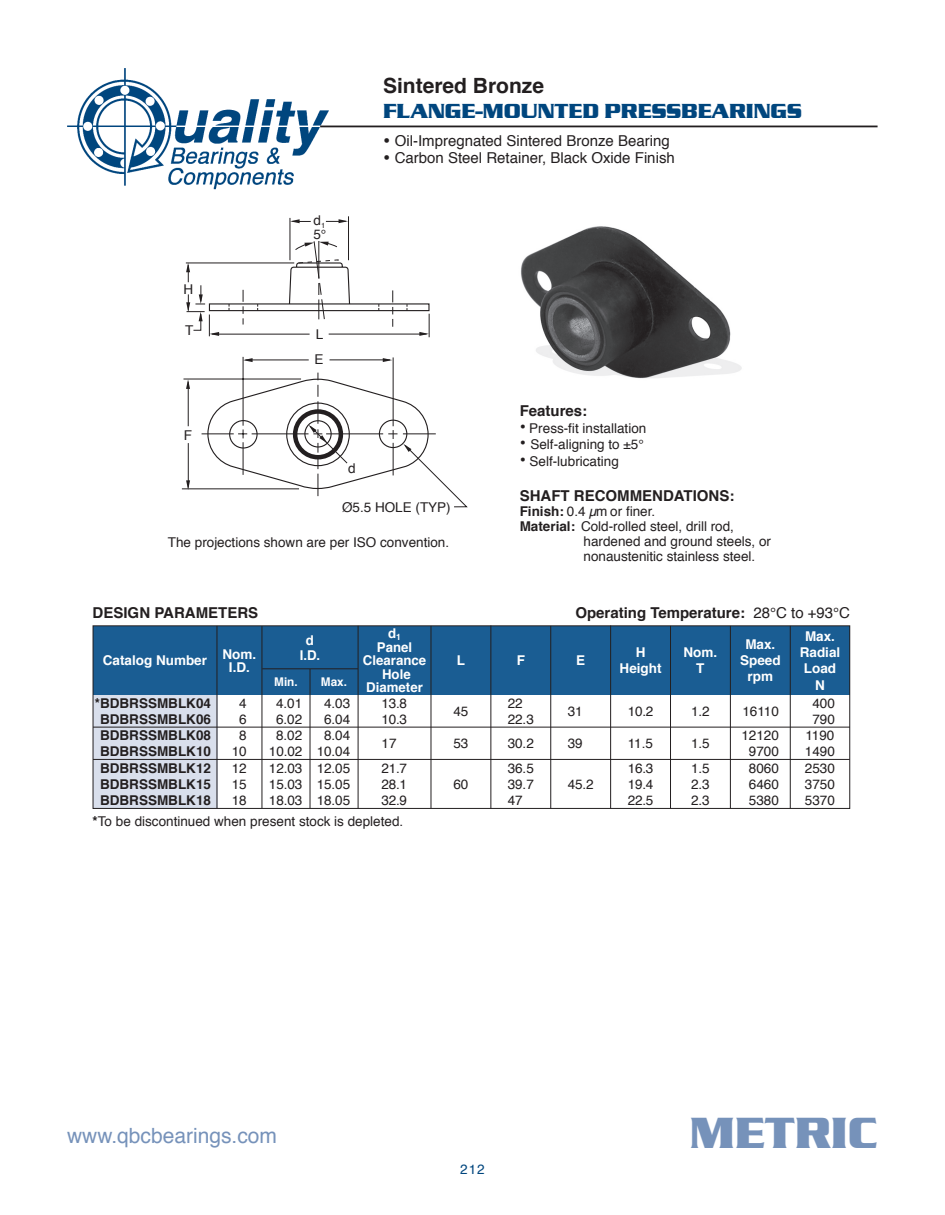
<style>
.page{position:relative;width:945px;height:1215px;background:#fff}
.page>*{position:absolute;margin:0;border:0;box-sizing:border-box;transform-origin:0 0}
.t1{font:700 45px "Serpentine D";color:#7692ba}
.t2{font:700 21px "Serpentine D";color:#00467e}
.t3{font:21px "Helvetica";color:#7692ba}
.t4{font:700 21px "Helvetica";color:#231f20}
.t5{font:700 15px "Helvetica";color:#231f20}
.t6{font:15px "Helvetica";color:#231f20}
.t7{font:13.5px/16.2px "Helvetica";color:#231f20}
.t8{font:700 13.5px/16.2px "Helvetica";color:#fff;text-align:center}
.t9{font:700 13.5px/16.2px "Helvetica";color:#231f20;text-align:center}
.t10{font:13.5px "Helvetica";color:#00467e}
.t11{font:700 12px "Helvetica";color:#fff}
.s1{font-size:21px}
.s2{font-size:18px}
.s3{font-weight:700}
.s4{font-weight:400}
</style>
<div class="page">
<img style="left:68px;top:68px;width:263px;height:122px">
<hr style="left:320px;top:126px;width:558px;height:1px;background:#231f20">
<img style="left:521px;top:226px;width:221px;height:153px">
<hr style="left:183px;top:379px;width:118px;height:1px;background:#231f20">
<hr style="left:182px;top:489px;width:117px;height:1px;background:#231f20">
<hr style="left:245px;top:360px;width:64px;height:1px;background:#231f20">
<hr style="left:243px;top:357px;width:1px;height:69px;background:#231f20">
<hr style="left:202px;top:434px;width:32px;height:1px;background:#231f20">
<svg style="left:243px;top:358px;width:10px;height:4px"></svg>
<hr style="left:393px;top:357px;width:1px;height:69px;background:#231f20">
<hr style="left:330px;top:360px;width:60px;height:1px;background:#231f20">
<svg style="left:383px;top:358px;width:9px;height:4px"></svg>
<hr style="left:188px;top:382px;width:1px;height:44px;background:#231f20">
<svg style="left:186px;top:379px;width:4px;height:10px"></svg>
<hr style="left:188px;top:443px;width:1px;height:45px;background:#231f20">
<svg style="left:186px;top:480px;width:4px;height:10px"></svg>
<hr style="left:290px;top:218px;width:1px;height:42px;background:#231f20">
<hr style="left:348px;top:216px;width:1px;height:44px;background:#231f20">
<svg style="left:326px;top:219px;width:22px;height:4px"></svg>
<svg style="left:290px;top:219px;width:21px;height:4px"></svg>
<svg style="left:186px;top:241px;width:244px;height:96px"></svg>
<svg style="left:207px;top:373px;width:260px;height:134px"></svg>
<div style="left:93px;top:693px;width:124px;height:116px;background:#d9dfec"></div>
<div style="left:93px;top:626px;width:757px;height:69px;background:#1a5d93"></div>
<hr style="left:262px;top:626px;width:1px;height:182px;background:#231f20">
<hr style="left:431px;top:626px;width:1px;height:182px;background:#231f20">
<hr style="left:490px;top:626px;width:1px;height:183px;background:#231f20">
<hr style="left:550px;top:626px;width:1px;height:182px;background:#231f20">
<hr style="left:610px;top:626px;width:1px;height:182px;background:#231f20">
<hr style="left:730px;top:626px;width:1px;height:182px;background:#231f20">
<hr style="left:790px;top:626px;width:1px;height:182px;background:#231f20">
<hr style="left:93px;top:727px;width:757px;height:1px;background:#231f20">
<hr style="left:358px;top:626px;width:1px;height:183px;background:#231f20">
<hr style="left:670px;top:626px;width:1px;height:182px;background:#231f20">
<hr style="left:93px;top:759px;width:757px;height:1px;background:#231f20">
<hr style="left:217px;top:626px;width:1px;height:182px;background:#231f20">
<hr style="left:262px;top:668px;width:96px;height:1px;background:#231f20">
<hr style="left:310px;top:669px;width:1px;height:139px;background:#231f20">
<div style="left:93px;top:625px;width:757px;height:184px;border:1px solid #231f20"></div>
<p class="t7" style="left:314px;top:212px;width:13px">d<sub>1</sub></p>
<p class="t7" style="left:313px;top:226px;width:14px">5°</p>
<p class="t7" style="left:184px;top:280px;width:11px">H</p>
<p class="t7" style="left:185px;top:322px;width:10px">T</p>
<p class="t7" style="left:315px;top:321px;width:11px;line-height:25.8px">L<br>E</p>
<p class="t7" style="left:184px;top:426px;width:10px">F</p>
<p class="t7" style="left:348px;top:460px;width:9px">d</p>
<h2 class="t4" style="left:383px;top:67px;width:163px">Sintered Bronze</h2>
<h2 class="t2" style="left:383px;top:100px;width:420px">FLANGE-MOUNTED PRESSBEARINGS</h2>
<p class="t6" style="left:383px;top:128px;width:288px"><span class="s1">•</span> Oil-Impregnated Sintered Bronze Bearing</p>
<p class="t6" style="left:383px;top:145px;width:293px"><span class="s1">•</span> Carbon Steel Retainer, Black Oxide Finish</p>
<p class="t5" style="left:520px;top:398px;width:69px">Features:</p>
<p class="t7" style="left:520px;top:420px;width:128px"><span class="s2">•</span> Press-fit installation</p>
<p class="t7" style="left:520px;top:436px;width:126px"><span class="s2">•</span> Self-aligning to ±5°</p>
<p class="t7" style="left:520px;top:453px;width:101px"><span class="s2">•</span> Self-lubricating</p>
<p class="t7" style="left:342px;top:499px;width:110px">Ø5.5 HOLE (TYP)</p>
<p class="t7" style="left:168px;top:534px;width:283px">The projections shown are per ISO convention.</p>
<p class="t5" style="left:520px;top:482px;width:216px">SHAFT RECOMMENDATIONS:</p>
<p class="t7" style="left:520px;top:503px;width:137px"><span class="s3">Finish:</span> 0.4 µm or finer.</p>
<p class="t7" style="left:520px;top:518px;width:216px"><span class="s3">Material:</span> Cold-rolled steel, drill rod,</p>
<p class="t7" style="left:584px;top:533px;width:189px">hardened and ground steels, or</p>
<p class="t7" style="left:584px;top:548px;width:173px">nonaustenitic stainless steel.</p>
<p class="t5" style="left:93px;top:599px;width:167px">DESIGN PARAMETERS</p>
<p class="t5" style="left:575px;top:599px;width:276px">Operating Temperature: <span class="s4">28°C to +93°C</span></p>
<p class="t8" style="left:300px;top:633px;width:22px;line-height:14.2px">d<br>I.D.</p>
<p class="t11" style="left:274px;top:671px;width:25px">Min.</p>
<p class="t11" style="left:321px;top:671px;width:28px">Max.</p>
<p class="t8" style="left:363px;top:626px;width:65px;line-height:13.5px">d<sub>1<br></sub>Panel<br>Clearance<br>Hole<br>Diameter</p>
<p class="t8" style="left:620px;top:644px;width:43px">H<br>Height</p>
<p class="t8" style="left:740px;top:635px;width:42px">Max.<br>Speed rpm</p>
<p class="t8" style="left:800px;top:627px;width:42px">Max.<br>Radial<br>Load<br>N</p>
<p class="t8" style="left:457px;top:652px;width:10px">L</p>
<p class="t8" style="left:517px;top:652px;width:10px">F</p>
<p class="t8" style="left:576px;top:652px;width:11px">E</p>
<p class="t8" style="left:684px;top:644px;width:35px">Nom.<br>T</p>
<p class="t8" style="left:223px;top:646px;width:35px;line-height:13.5px">Nom.<br>I.D.</p>
<p class="t7" style="left:232px;top:695px;width:16px;text-align:center">4<br>6<br>8<br>10<br>12<br>15<br>18</p>
<p class="t8" style="left:103px;top:652px;width:106px">Catalog Number</p>
<p class="t9" style="left:95px;top:694px;width:118px">*BDBRSSMBLK04<br>BDBRSSMBLK06<br>BDBRSSMBLK08<br>BDBRSSMBLK10<br>BDBRSSMBLK12<br>BDBRSSMBLK15<br>BDBRSSMBLK18</p>
<p class="t7" style="left:628px;top:703px;width:27px">10.2</p>
<p class="t7" style="left:508px;top:695px;width:28px">22<br>22.3</p>
<p class="t7" style="left:508px;top:731px;width:28px;line-height:24.3px">30.2<br>36.5</p>
<p class="t7" style="left:508px;top:776px;width:28px">39.7<br>47</p>
<p class="t7" style="left:805px;top:695px;width:32px;text-align:center">400<br>790<br>1190<br>1490<br>2530<br>3750<br>5370</p>
<p class="t7" style="left:269px;top:695px;width:35px;text-align:center">4.01<br>6.02<br>8.02<br>10.02<br>12.03<br>15.03<br>18.03</p>
<p class="t7" style="left:317px;top:695px;width:35px;text-align:center">4.03<br>6.04<br>8.04<br>10.04<br>12.05<br>15.05<br>18.05</p>
<p class="t7" style="left:382px;top:695px;width:27px">13.8<br>10.3</p>
<p class="t7" style="left:382px;top:731px;width:27px;line-height:24.3px">17<br>21.7</p>
<p class="t7" style="left:382px;top:776px;width:27px">28.1<br>32.9</p>
<p class="t7" style="left:691px;top:703px;width:20px">1.2</p>
<p class="t7" style="left:691px;top:731px;width:20px;line-height:24.3px">1.5<br>1.5</p>
<p class="t7" style="left:691px;top:776px;width:20px">2.3<br>2.3</p>
<p class="t7" style="left:741px;top:699px;width:39px;line-height:24.3px">16110<br>12120</p>
<p class="t7" style="left:749px;top:743px;width:32px;text-align:justify">9700<br>8060<br>6460<br>5380</p>
<p class="t7" style="left:568px;top:703px;width:17px">31</p>
<p class="t7" style="left:568px;top:735px;width:17px">39</p>
<p class="t7" style="left:568px;top:776px;width:27px">45.2</p>
<p class="t7" style="left:454px;top:703px;width:16px">45</p>
<p class="t7" style="left:454px;top:735px;width:16px">53</p>
<p class="t7" style="left:454px;top:776px;width:16px">60</p>
<p class="t7" style="left:628px;top:731px;width:27px;line-height:24.3px">11.5<br>16.3</p>
<p class="t7" style="left:628px;top:776px;width:27px">19.4<br>22.5</p>
<p class="t7" style="left:93px;top:813px;width:312px"><span class="s3">*</span>To be discontinued when present stock is depleted.</p>
<h2 class="t3" style="left:67px;top:1118px;width:212px">www.qbcbearings.com</h2>
<p class="t10" style="left:460px;top:1158px;width:26px">212</p>
<h1 class="t1" style="left:690px;top:1107px;width:190px">METRIC</h1>
</div>
